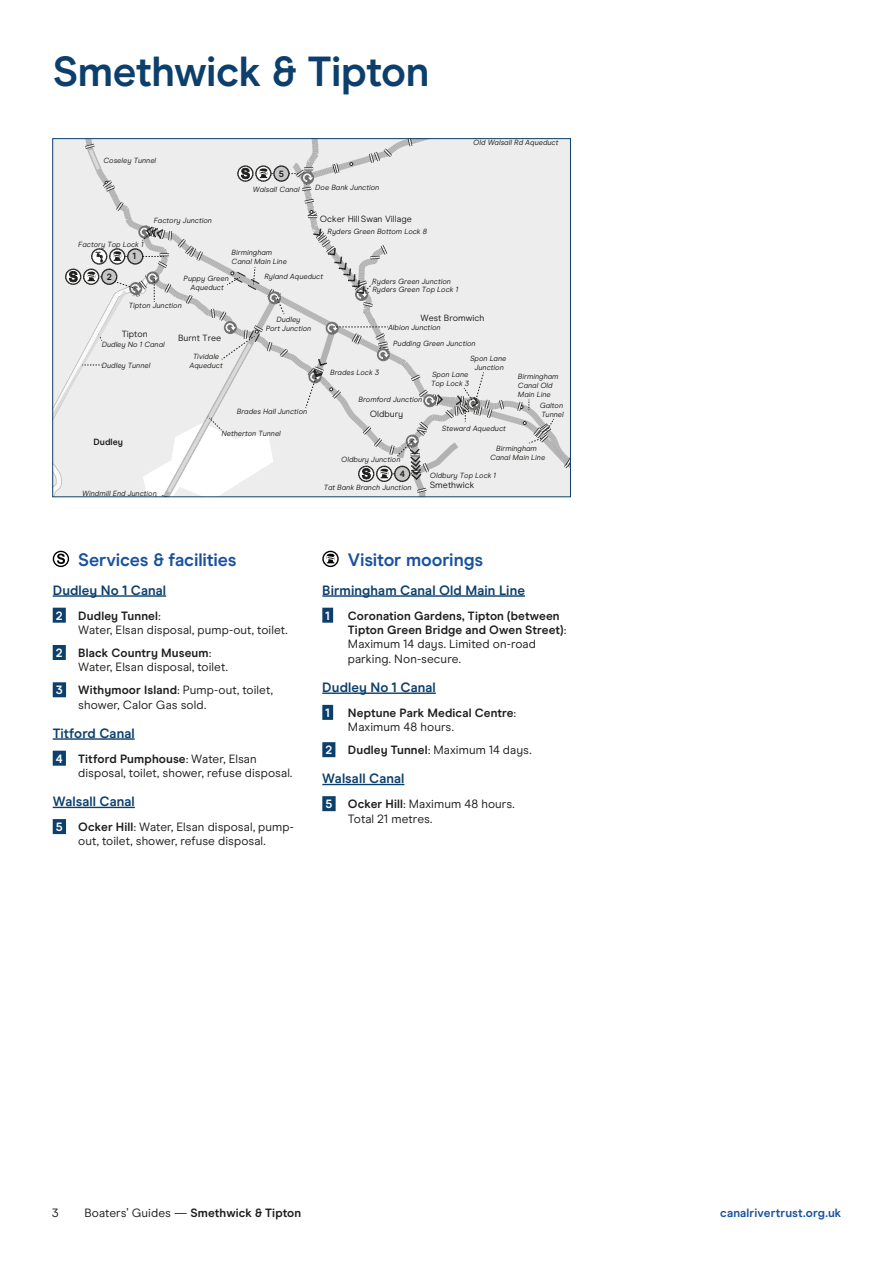
<style>
.page{position:relative;width:893px;height:1263px;background:#fff}
.page>*{position:absolute;margin:0;border:0;box-sizing:border-box;transform-origin:0 0}
.t1{font:700 42px "Modern Era";letter-spacing:-.015em;color:#0c3f6c}
.t2{font:700 18px "Modern Era";letter-spacing:-.01em;color:#1951a0}
.t3{font:700 13.5px "Modern Era";letter-spacing:.01em;color:#0c3f6c}
.t4{font:12px/14.4px "Modern Era";letter-spacing:.005em;color:#1d1d1b}
.t5{font:700 12px/14.4px "Modern Era";letter-spacing:.01em;color:#1d1d1b}
.t6{font:700 12px "Modern Era";letter-spacing:.01em;color:#1951a0}
.t7{font:700 12px "Modern Era";color:#fff}
.t8{font:9px "Modern Era";color:#1d1d1b}
.t9{font:700 9px "Modern Era";color:#1d1d1b}
.t10{font:italic 7.5px/9px "Modern Era";color:#1d1d1b;text-align:center}
.s1{font-weight:700}
.s2{font-weight:400}
</style>
<div class="page">
<div style="left:53px;top:682px;width:13px;height:15px;background:#0c3f6c"></div>
<hr style="left:53px;top:738px;width:82px;height:2px;background:#0c3f6c">
<div style="left:53px;top:751px;width:13px;height:15px;background:#0c3f6c"></div>
<hr style="left:53px;top:807px;width:82px;height:1px;background:#0c3f6c">
<div style="left:53px;top:819px;width:13px;height:15px;background:#0c3f6c"></div>
<div style="left:322px;top:705px;width:11px;height:15px;background:#0c3f6c"></div>
<div style="left:322px;top:742px;width:13px;height:15px;background:#0c3f6c"></div>
<hr style="left:322px;top:784px;width:82px;height:1px;background:#0c3f6c">
<div style="left:322px;top:796px;width:14px;height:15px;background:#0c3f6c"></div>
<svg style="left:53px;top:139px;width:517px;height:555px"></svg>
<h1 class="t1" style="left:53px;top:46px;width:378px">Smethwick &amp; Tipton</h1>
<p class="t10" style="left:103px;top:156px;width:54px">Coseley Tunnel</p>
<p class="t10" style="left:78px;top:239px;width:67px">Factory Top Lock 1</p>
<p class="t9" style="left:133px;top:251px;width:5px">1</p>
<p class="t10" style="left:154px;top:216px;width:60px">Factory Junction</p>
<p class="t9" style="left:279px;top:168px;width:7px">5</p>
<p class="t10" style="left:253px;top:185px;width:48px">Walsall Canal</p>
<p class="t10" style="left:232px;top:248px;width:57px;text-align:left">Birmingham<br>Canal Main Line</p>
<p class="t10" style="left:315px;top:183px;width:66px">Doe Bank Junction</p>
<p class="t8" style="left:320px;top:214px;width:94px">Ocker HillSwan Village</p>
<p class="t10" style="left:327px;top:227px;width:101px">Ryders Green Bottom Lock 8</p>
<p class="t10" style="left:473px;top:138px;width:87px">Old Walsall Rd Aqueduct</p>
<p class="t9" style="left:107px;top:271px;width:7px">2</p>
<p class="t10" style="left:184px;top:274px;width:47px">Puppy Green<br>Aqueduct</p>
<p class="t10" style="left:264px;top:272px;width:60px">Ryland Aqueduct</p>
<p class="t10" style="left:266px;top:315px;width:47px">Dudley<br>Port Junction</p>
<p class="t10" style="left:388px;top:323px;width:54px">Albion Junction</p>
<p class="t10" style="left:372px;top:277px;width:80px">Ryders Green Junction</p>
<p class="t10" style="left:372px;top:285px;width:87px">Ryders Green Top Lock 1</p>
<p class="t10" style="left:129px;top:301px;width:55px">Tipton Junction</p>
<p class="t8" style="left:420px;top:312px;width:65px">West Bromwich</p>
<p class="t8" style="left:122px;top:329px;width:28px">Tipton</p>
<p class="t8" style="left:178px;top:333px;width:45px">Burnt Tree</p>
<p class="t10" style="left:393px;top:339px;width:84px">Pudding Green Junction</p>
<p class="t10" style="left:102px;top:339px;width:65px">Dudley No 1 Canal</p>
<p class="t10" style="left:102px;top:361px;width:50px">Dudley Tunnel</p>
<p class="t10" style="left:189px;top:352px;width:35px">Tividale<br>Aqueduct</p>
<p class="t10" style="left:330px;top:367px;width:50px">Brades Lock 3</p>
<p class="t10" style="left:470px;top:354px;width:38px">Spon Lane<br>Junction</p>
<p class="t10" style="left:431px;top:370px;width:39px;text-align:left">Spon Lane<br>Top Lock 3</p>
<p class="t10" style="left:359px;top:394px;width:65px">Bromford Junction</p>
<p class="t10" style="left:237px;top:407px;width:72px">Brades Hall Junction</p>
<p class="t8" style="left:370px;top:409px;width:35px">Oldbury</p>
<p class="t10" style="left:221px;top:429px;width:61px">Netherton Tunnel</p>
<p class="t10" style="left:442px;top:424px;width:66px">Steward Aqueduct</p>
<p class="t10" style="left:518px;top:372px;width:42px;text-align:left">Birmingham<br>Canal Old<br>Main Line</p>
<p class="t10" style="left:540px;top:401px;width:25px;text-align:left">Galton<br>Tunnel</p>
<p class="t9" style="left:94px;top:437px;width:31px">Dudley</p>
<p class="t10" style="left:82px;top:489px;width:76px">Windmill End Junction</p>
<h2 class="t2" style="left:78px;top:549px;width:160px">Services &amp; facilities</h2>
<h3 class="t3" style="left:53px;top:582px;width:115px">Dudley No 1 Canal</h3>
<h3 class="t7" style="left:56px;top:608px;width:8px">2</h3>
<h3 class="t4" style="left:78px;top:608px;width:211px"><span class="s1">Dudley Tunnel</span>:<br>Water, Elsan disposal, pump-out, toilet.</h3>
<h3 class="t7" style="left:56px;top:646px;width:8px">2</h3>
<h3 class="t4" style="left:78px;top:646px;width:151px"><span class="s1">Black Country Museum</span>:<br>Water, Elsan disposal, toilet.</h3>
<h3 class="t7" style="left:56px;top:683px;width:8px">3</h3>
<h3 class="t4" style="left:78px;top:683px;width:196px"><span class="s1">Withymoor Island</span>: Pump-out, toilet, shower, Calor Gas sold.</h3>
<h3 class="t3" style="left:53px;top:725px;width:83px">Titford Canal</h3>
<h3 class="t7" style="left:56px;top:751px;width:8px">4</h3>
<h3 class="t4" style="left:78px;top:751px;width:216px"><span class="s1">Titford Pumphouse</span>: Water, Elsan disposal, toilet, shower, refuse disposal.</h3>
<h3 class="t3" style="left:53px;top:793px;width:84px">Walsall Canal</h3>
<h3 class="t7" style="left:56px;top:820px;width:8px">5</h3>
<h3 class="t4" style="left:78px;top:820px;width:217px"><span class="s1">Ocker Hill</span>: Water, Elsan disposal, pump&shy;out, toilet, shower, refuse disposal.</h3>
<p class="t10" style="left:341px;top:455px;width:61px">Oldbury Junction</p>
<p class="t9" style="left:400px;top:468px;width:7px">4</p>
<p class="t10" style="left:324px;top:483px;width:89px">Tat Bank Branch Junction</p>
<p class="t10" style="left:490px;top:444px;width:57px">Birmingham<br>Canal Main Line</p>
<p class="t10" style="left:430px;top:470px;width:68px">Oldbury Top Lock 1</p>
<p class="t8" style="left:430px;top:479px;width:46px">Smethwick</p>
<h2 class="t2" style="left:348px;top:549px;width:137px">Visitor moorings</h2>
<h3 class="t3" style="left:322px;top:582px;width:204px">Birmingham Canal Old Main Line</h3>
<h3 class="t7" style="left:326px;top:608px;width:6px">1</h3>
<h3 class="t5" style="left:348px;top:608px;width:220px">Coronation Gardens, Tipton (between<br>Tipton Green Bridge and Owen Street)<span class="s2">:<br>Maximum 14 days. Limited on-road parking. Non-secure.</span></h3>
<h3 class="t3" style="left:322px;top:679px;width:115px">Dudley No 1 Canal</h3>
<h3 class="t7" style="left:326px;top:706px;width:6px">1</h3>
<h3 class="t5" style="left:348px;top:705px;width:170px">Neptune Park Medical Centre<span class="s2">:<br>Maximum 48 hours.</span></h3>
<h3 class="t7" style="left:326px;top:743px;width:8px">2</h3>
<h3 class="t4" style="left:348px;top:743px;width:185px"><span class="s1">Dudley Tunnel</span>: Maximum 14 days.</h3>
<h3 class="t3" style="left:322px;top:770px;width:84px">Walsall Canal</h3>
<h3 class="t7" style="left:326px;top:797px;width:8px">5</h3>
<h3 class="t4" style="left:348px;top:797px;width:168px"><span class="s1">Ocker Hill</span>: Maximum 48 hours.<br>Total 21 metres.</h3>
<h3 class="t4" style="left:52px;top:1206px;width:8px">3</h3>
<h3 class="t5" style="left:84px;top:1206px;width:218px"><span class="s2">Boaters’ Guides —</span> Smethwick &amp; Tipton</h3>
<h3 class="t6" style="left:720px;top:1206px;width:123px">canalrivertrust.org.uk</h3>
</div>
